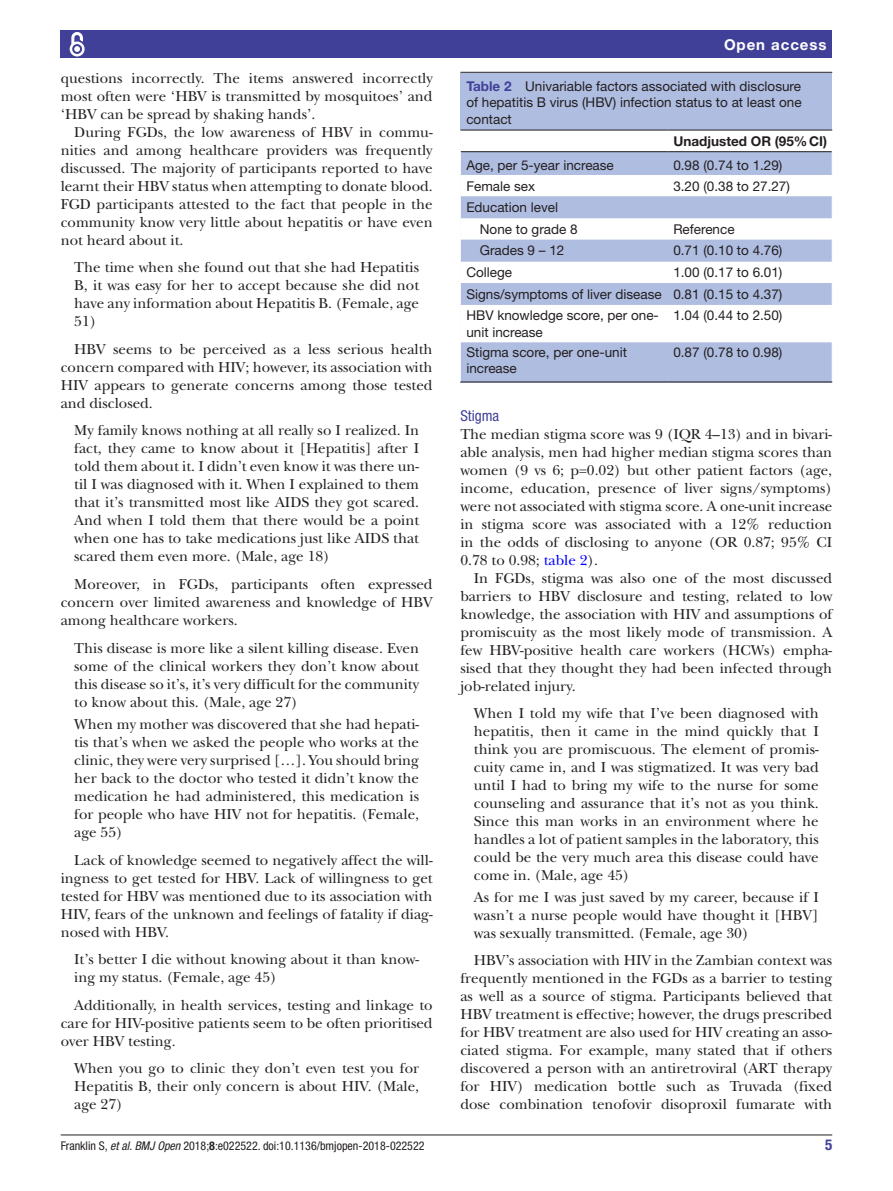
<style>
.page{position:relative;width:893px;height:1191px;background:#fff}
.page>*{position:absolute;margin:0;border:0;box-sizing:border-box;transform-origin:0 0}
.t1{font:15px/18px "New Baskerville";color:#231f20;text-align:justify}
.t2{font:700 15px "Helvetica Neue LT Std";letter-spacing:.065em;color:#fff}
.t3{font:condensed 15px "Helvetica Neue LT Std";color:#414099}
.t4{font:700 condensed 15px "Helvetica Neue LT Std";color:#414099}
.t5{font:13.5px/21.6px "Helvetica Neue LT Std";color:#231f20;text-align:justify}
.t6{font:700 13.5px "Helvetica Neue LT Std";color:#231f20}
.t7{font:condensed 12px "Helvetica Neue LT Std";color:#231f20}
.s1{font-weight:700;color:#414099}
.s2{color:#00f}
.s3{font-style:italic}
.s4{font-weight:700}
</style>
<div class="page">
<hr style="left:61px;top:1134px;width:771px;height:1px;background:#231f20">
<div style="left:61px;top:31px;width:771px;height:27px;background:#414099"></div>
<svg style="left:69px;top:32px;width:16px;height:25px"></svg>
<div style="left:460px;top:73px;width:372px;height:309px;background:#afbde1"></div>
<hr style="left:460px;top:72px;width:372px;height:1px;background:#231f20">
<div style="left:461px;top:131px;width:371px;height:20px;background:#fff"></div>
<svg style="left:461px;top:152px;width:371px;height:229px"></svg>
<hr style="left:460px;top:130px;width:207px;height:1px;background:#231f20">
<hr style="left:460px;top:151px;width:207px;height:1px;background:#231f20">
<hr style="left:667px;top:130px;width:165px;height:1px;background:#231f20">
<hr style="left:667px;top:151px;width:165px;height:1px;background:#231f20">
<hr style="left:460px;top:381px;width:207px;height:1px;background:#231f20">
<hr style="left:667px;top:381px;width:165px;height:1px;background:#231f20">
<svg style="left:460px;top:130px;width:1px;height:175px"></svg>
<hr style="left:460px;top:305px;width:1px;height:37px;background:#fff">
<hr style="left:460px;top:342px;width:1px;height:39px;background:#fff">
<p class="t1" style="left:61px;top:69px;width:373px">questions incorrectly. The items answered incorrectly most often were ‘HBV is transmitted by mosquitoes’ and ‘HBV can be spread by shaking hands’.</p>
<p class="t1" style="left:61px;top:123px;width:373px;text-indent:14px">During FGDs, the low awareness of HBV in commu&shy;nities and among healthcare providers was frequently discussed. The majority of participants reported to have learnt their HBV status when attempting to donate blood.<br>FGD participants attested to the fact that people in the community know very little about hepatitis or have even not heard about it.</p>
<p class="t1" style="left:74px;top:258px;width:346px">The time when she found out that she had Hepatitis B, it was easy for her to accept because she did not have any information about Hepatitis B. (Female, age 51)</p>
<p class="t1" style="left:61px;top:340px;width:373px;text-indent:14px">HBV seems to be perceived as a less serious health concern compared with HIV; however, its association with HIV appears to generate concerns among those tested and disclosed.</p>
<p class="t1" style="left:74px;top:421px;width:346px">My family knows nothing at all really so I realized. In fact, they came to know about it [Hepatitis] after I told them about it. I didn’t even know it was there un&shy;til I was diagnosed with it. When I explained to them that it’s transmitted most like AIDS they got scared.<br>And when I told them that there would be a point when one has to take medications just like AIDS that scared them even more. (Male, age 18)</p>
<p class="t1" style="left:61px;top:575px;width:373px;text-indent:14px">Moreover, in FGDs, participants often expressed concern over limited awareness and knowledge of HBV among healthcare workers.</p>
<p class="t1" style="left:74px;top:639px;width:346px">This disease is more like a silent killing disease. Even some of the clinical workers they don’t know about this disease so it’s, it’s very difficult for the community to know about this. (Male, age 27)</p>
<p class="t1" style="left:74px;top:715px;width:346px">When my mother was discovered that she had hepati&shy;tis that’s when we asked the people who works at the clinic, they were very surprised […]. You should bring her back to the doctor who tested it didn’t know the medication he had administered, this medication is for people who have HIV not for hepatitis. (Female, age 55)</p>
<p class="t1" style="left:61px;top:851px;width:373px;text-indent:14px">Lack of knowledge seemed to negatively affect the will&shy;ingness to get tested for HBV. Lack of willingness to get tested for HBV was mentioned due to its association with HIV, fears of the unknown and feelings of fatality if diag&shy;nosed with HBV.</p>
<p class="t1" style="left:74px;top:950px;width:346px">It’s better I die without knowing about it than know&shy;ing my status. (Female, age 45)</p>
<p class="t1" style="left:61px;top:996px;width:373px;text-indent:14px">Additionally, in health services, testing and linkage to care for HIV-positive patients seem to be often prioritised over HBV testing.</p>
<p class="t1" style="left:74px;top:1059px;width:346px">When you go to clinic they don’t even test you for Hepatitis B, their only concern is about HIV. (Male, age 27)</p>
<p class="t2" style="left:724px;top:35px;width:104px">Open access</p>
<p class="t5" style="left:466px;top:77px;width:337px;line-height:16.5px"><span class="s1">Table 2</span> Univariable factors associated with disclosure of hepatitis B virus (HBV) infection status to at least one contact</p>
<p class="t6" style="left:673px;top:132px;width:155px">Unadjusted OR (95%CI)</p>
<p class="t5" style="left:466px;top:155px;width:149px">Age, per 5-year increase</p>
<p class="t5" style="left:673px;top:155px;width:111px">0.98 (0.74 to 1.29)</p>
<p class="t5" style="left:466px;top:175px;width:70px">Female sex</p>
<p class="t5" style="left:673px;top:175px;width:118px">3.20 (0.38 to 27.27)</p>
<p class="t5" style="left:480px;top:196px;width:99px;text-indent:-14px">Education level<br>None to grade 8</p>
<p class="t5" style="left:673px;top:218px;width:63px">Reference</p>
<p class="t5" style="left:480px;top:240px;width:86px">Grades 9 – 12</p>
<p class="t5" style="left:673px;top:240px;width:111px">0.71 (0.10 to 4.76)</p>
<p class="t5" style="left:466px;top:261px;width:47px">College</p>
<p class="t5" style="left:466px;top:261px;width:318px;text-indent:207px">1.00 (0.17 to 6.01)<br>Signs/symptoms of liver disease 0.81 (0.15 to 4.37)<br>HBV knowledge score, per one-</p>
<p class="t5" style="left:466px;top:321px;width:78px">unit increase</p>
<p class="t5" style="left:673px;top:304px;width:111px">1.04 (0.44 to 2.50)</p>
<p class="t5" style="left:466px;top:344px;width:162px;line-height:16.2px">Stigma score, per one-unit increase</p>
<p class="t5" style="left:673px;top:341px;width:111px">0.87 (0.78 to 0.98)</p>
<p class="t3" style="left:460px;top:406px;width:40px">Stigma</p>
<p class="t1" style="left:460px;top:425px;width:373px">The median stigma score was 9 (IQR 4–13) and in bivari&shy;able analysis, men had higher median stigma scores than women (9 vs 6; p=0.02) but other patient factors (age, income, education, presence of liver signs/symptoms) were not associated with stigma score. A one-unit increase in stigma score was associated with a 12% reduction in the odds of disclosing to anyone (OR 0.87; 95% CI 0.78 to 0.98; <span class="s2">table 2</span>).</p>
<p class="t1" style="left:460px;top:569px;width:373px;text-indent:13px">In FGDs, stigma was also one of the most discussed barriers to HBV disclosure and testing, related to low knowledge, the association with HIV and assumptions of promiscuity as the most likely mode of transmission. A few HBV-positive health care workers (HCWs) empha&shy;sised that they thought they had been infected through job-related injury.</p>
<p class="t1" style="left:474px;top:704px;width:346px">When I told my wife that I’ve been diagnosed with hepatitis, then it came in the mind quickly that I think you are promiscuous. The element of promis&shy;cuity came in, and I was stigmatized. It was very bad until I had to bring my wife to the nurse for some counseling and assurance that it’s not as you think.<br>Since this man works in an environment where he handles a lot of patient samples in the laboratory, this could be the very much area this disease could have come in. (Male, age 45)</p>
<p class="t1" style="left:474px;top:888px;width:346px">As for me I was just saved by my career, because if I wasn’t a nurse people would have thought it [HBV] was sexually transmitted. (Female, age 30)</p>
<p class="t1" style="left:460px;top:951px;width:373px;text-indent:13px">HBV’s association with HIV in the Zambian context was frequently mentioned in the FGDs as a barrier to testing as well as a source of stigma. Participants believed that HBV treatment is effective; however, the drugs prescribed for HBV treatment are also used for HIV creating an asso&shy;ciated stigma. For example, many stated that if others discovered a person with an antiretroviral (ART therapy for HIV) medication bottle such as Truvada (fixed dose combination tenofovir disoproxil fumarate with</p>
<p class="t7" style="left:61px;top:1138px;width:365px">Franklin S, <span class="s3">et al</span>. <span class="s3">BMJ Open</span> 2018;<span class="s4">8</span>:e022522. doi:10.1136/bmjopen-2018-022522</p>
<p class="t4" style="left:825px;top:1135px;width:9px">5</p>
</div>
